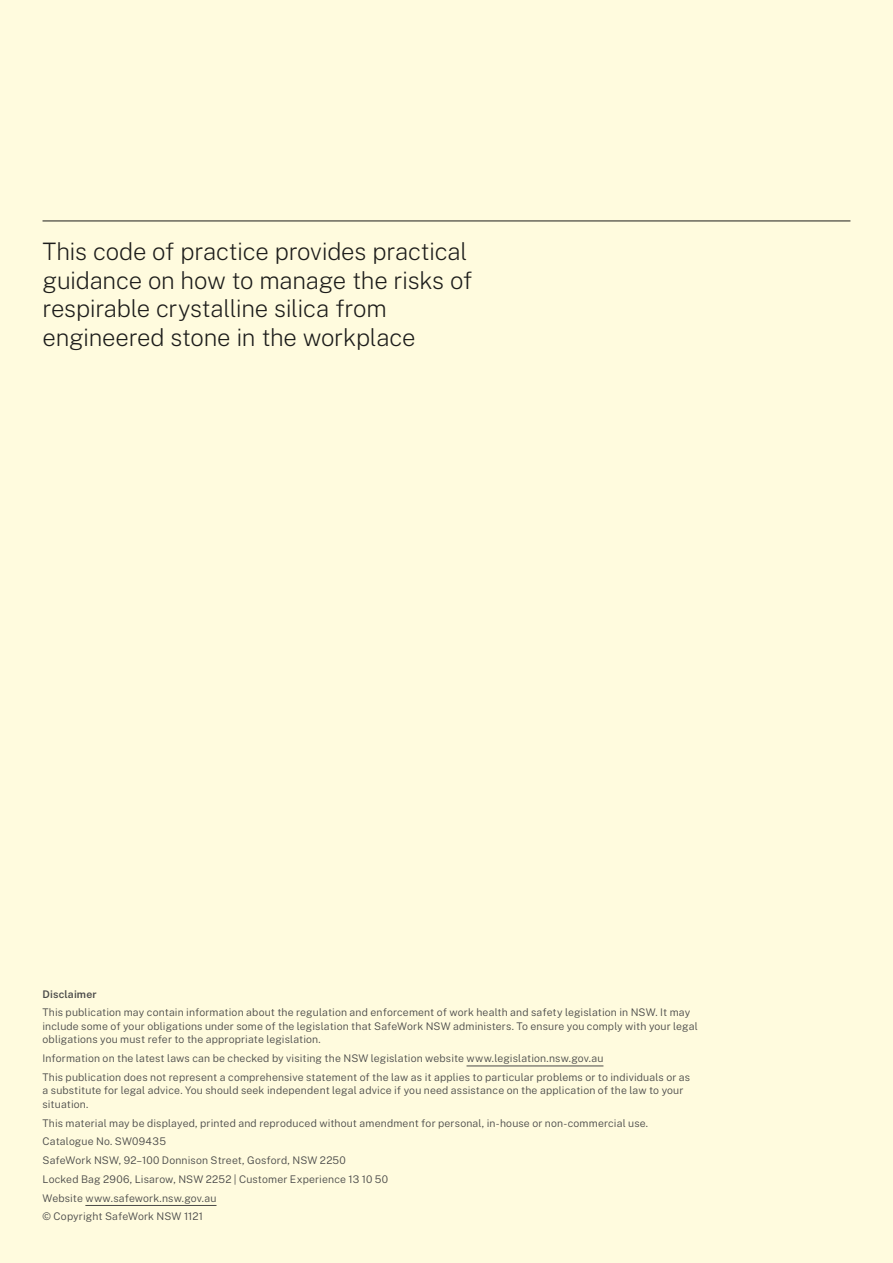
<style>
.page{position:relative;width:893px;height:1263px;background:#fffbde}
.page>*{position:absolute;margin:0;border:0;box-sizing:border-box;transform-origin:0 0}
.t1{font:200 24px/28.8px "Public Sans";letter-spacing:-.015em;color:#1d1d1b}
.t2{font:300 10.5px/18.8px "Public Sans";letter-spacing:.01em;color:#4a4a49}
.t3{font:600 10.5px "Public Sans";letter-spacing:.015em;color:#4a4a49}
</style>
<div class="page">
<hr style="left:466px;top:1065px;width:137px;height:1px;background:#4a4a49">
<hr style="left:85px;top:1205px;width:131px;height:1px;background:#4a4a49">
<hr style="left:43px;top:221px;width:807px;height:1px;background:#1d1d1b">
<h1 class="t1" style="left:43px;top:235px;width:432px">This code of practice provides practical guidance on how to manage the risks of respirable crystalline silica from engineered stone in the workplace</h1>
<p class="t3" style="left:43px;top:986px;width:56px">Disclaimer</p>
<p class="t2" style="left:43px;top:1005px;width:657px;line-height:13.5px">This publication may contain information about the regulation and enforcement of work health and safety legislation in NSW. It may include some of your obligations under some of the legislation that SafeWork NSW administers. To ensure you comply with your legal obligations you must refer to the appropriate legislation.</p>
<p class="t2" style="left:43px;top:1048px;width:649px">Information on the latest laws can be checked by visiting the NSW legislation website www.legislation.nsw.gov.au<br>This publication does not represent a comprehensive statement of the law as it applies to particular problems or to individuals or as</p>
<p class="t2" style="left:43px;top:1083px;width:642px;line-height:13.5px">a substitute for legal advice. You should seek independent legal advice if you need assistance on the application of the law to your situation.</p>
<p class="t2" style="left:43px;top:1113px;width:607px">This material may be displayed, printed and reproduced without amendment for personal, in-house or non-commercial use.<br>Catalogue No. SW09435<br>SafeWork NSW, 92–100 Donnison Street, Gosford, NSW 2250<br>Locked Bag 2906, Lisarow, NSW 2252 | Customer Experience 13 10 50<br>Website www.safework.nsw.gov.au<br>© Copyright SafeWork NSW 1121</p>
</div>
